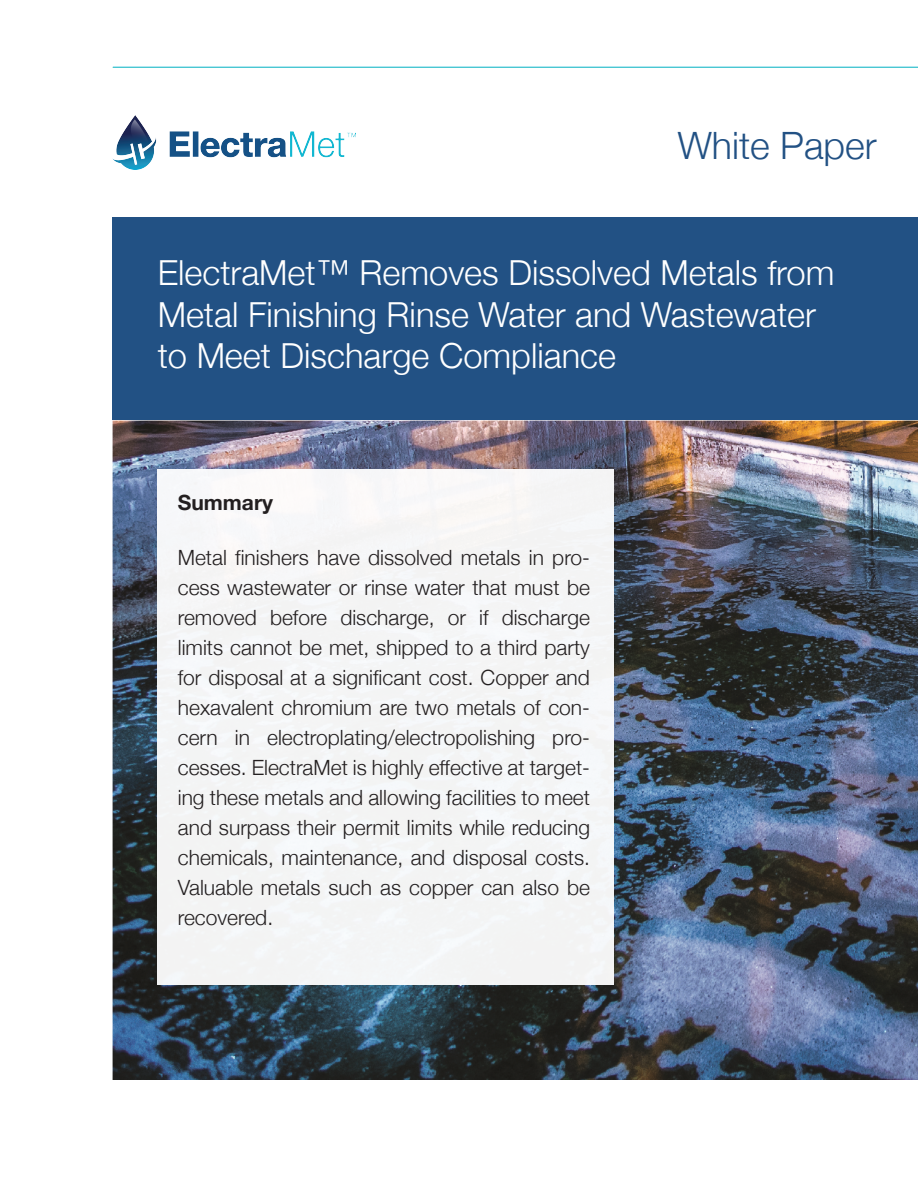
<style>
.page{position:relative;width:918px;height:1188px;background:#fff}
.page>*{position:absolute;margin:0;border:0;box-sizing:border-box;transform-origin:0 0}
.t1{font:300 37.65px "Helvetica Neue";color:#225184}
.t2{font:300 34.5px/41.4px "Helvetica Neue";color:#fff}
.t3{font:300 21px/30px "Helvetica Neue";color:#231f20;text-align:justify}
.t4{font:700 21px "Helvetica Neue";color:#231f20}
</style>
<div class="page">
<img style="left:113px;top:420px;width:805px;height:660px">
<div style="left:113px;top:217px;width:805px;height:203px;background:#225184"></div>
<img style="left:113px;top:115px;width:243px;height:54px">
<hr style="left:113px;top:67px;width:805px;height:1px;background:#0fb7d1">
<div style="left:158px;top:469px;width:456px;height:516px;background:#f4f5f5"></div>
<h1 class="t1" style="left:678px;top:115px;width:200px">White Paper</h1>
<h2 class="t2" style="left:158px;top:250px;width:678px">ElectraMet™ Removes Dissolved Metals from<br>Metal Finishing Rinse Water and Wastewater to Meet Discharge Compliance</h2>
<p class="t4" style="left:178px;top:486px;width:97px">Summary</p>
<p class="t3" style="left:178px;top:541px;width:414px">Metal finishers have dissolved metals in pro&shy;cess wastewater or rinse water that must be removed before discharge, or if discharge limits cannot be met, shipped to a third party for disposal at a significant cost. Copper and hexavalent chromium are two metals of con&shy;cern in electroplating/electropolishing pro&shy;cesses. ElectraMet is highly effective at target&shy;ing these metals and allowing facilities to meet and surpass their permit limits while reducing chemicals, maintenance, and disposal costs.<br>Valuable metals such as copper can also be recovered.</p>
</div>
